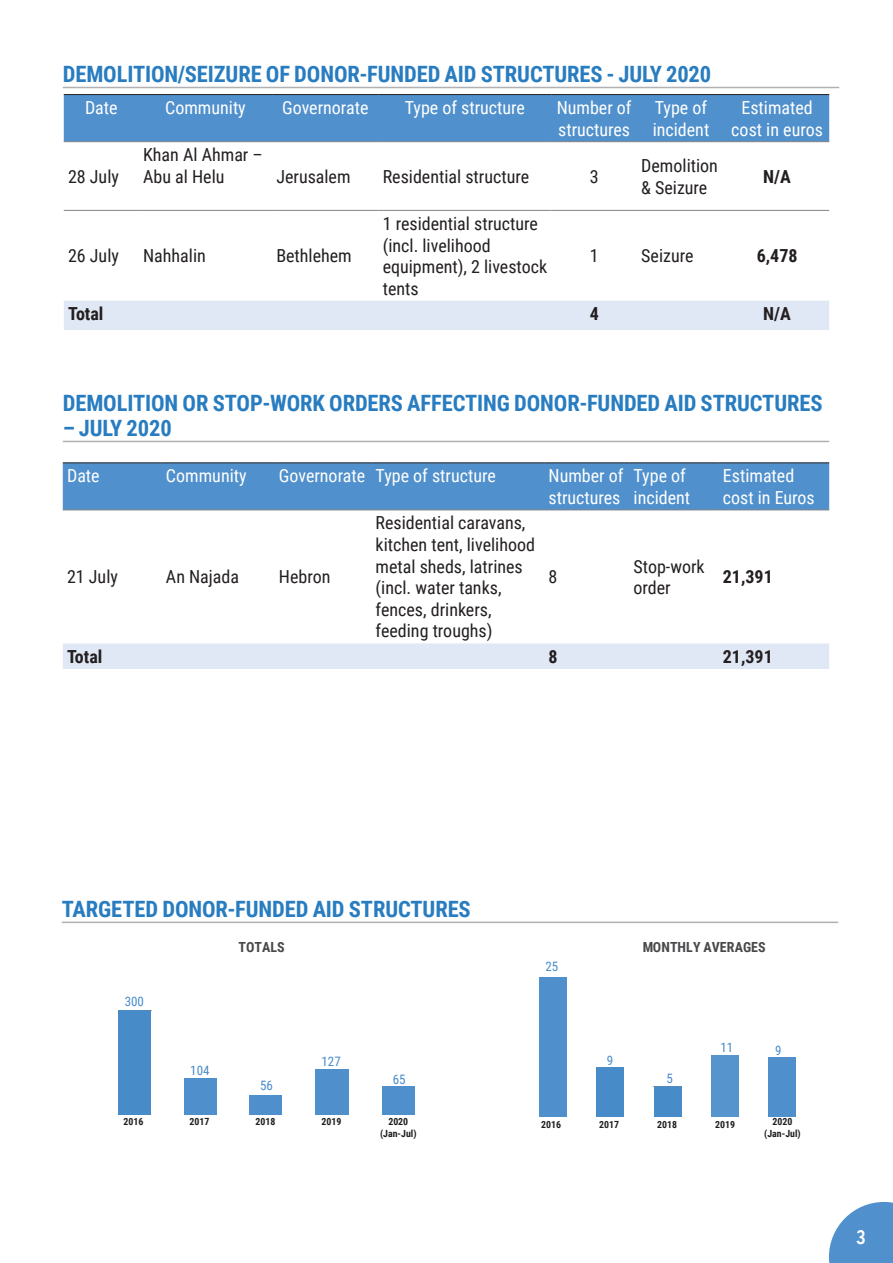
<style>
.page{position:relative;width:893px;height:1263px;background:#fff}
.page>*{position:absolute;margin:0;border:0;box-sizing:border-box;transform-origin:0 0}
.t1{font:700 22.5px "Roboto Condensed";letter-spacing:-.005em;color:#287cc0}
.t2{font:600 19.5px "Avenir Next Condensed";color:#fff}
.t3{font:18px/21.6px "Roboto Condensed";color:#231f20}
.t4{font:18px/21.6px "Roboto Condensed";color:#fff}
.t5{font:700 18px "Roboto Condensed";color:#231f20}
.t6{font:700 13.95px "Roboto Condensed";letter-spacing:.005em;color:#414042}
.t7{font:13.05px "Roboto Condensed";color:#488bc9}
.t8{font:700 9.9px/11.9px "Roboto Condensed";color:#201d1e;text-align:center}
</style>
<div class="page">
<svg style="left:829px;top:1202px;width:64px;height:61px"></svg>
<hr style="left:63px;top:87px;width:776px;height:1px;background:#b0b1b5">
<hr style="left:63px;top:441px;width:766px;height:1px;background:#b0b1b5">
<div style="left:64px;top:95px;width:765px;height:46px;background:#5090cc"></div>
<div style="left:64px;top:301px;width:765px;height:29px;background:#e1e8f5"></div>
<hr style="left:139px;top:94px;width:133px;height:1px;background:#231f20">
<hr style="left:272px;top:94px;width:106px;height:1px;background:#231f20">
<hr style="left:64px;top:94px;width:75px;height:1px;background:#231f20">
<hr style="left:378px;top:94px;width:173px;height:1px;background:#231f20">
<hr style="left:551px;top:94px;width:86px;height:1px;background:#231f20">
<hr style="left:637px;top:94px;width:88px;height:1px;background:#231f20">
<hr style="left:725px;top:94px;width:104px;height:1px;background:#231f20">
<hr style="left:64px;top:141px;width:75px;height:1px;background:#808285">
<hr style="left:139px;top:141px;width:133px;height:1px;background:#808285">
<hr style="left:272px;top:141px;width:106px;height:1px;background:#808285">
<hr style="left:378px;top:141px;width:173px;height:1px;background:#808285">
<hr style="left:551px;top:141px;width:86px;height:1px;background:#808285">
<hr style="left:637px;top:141px;width:88px;height:1px;background:#808285">
<hr style="left:64px;top:210px;width:75px;height:1px;background:#808285">
<hr style="left:139px;top:210px;width:133px;height:1px;background:#808285">
<hr style="left:272px;top:210px;width:106px;height:1px;background:#808285">
<hr style="left:378px;top:210px;width:173px;height:1px;background:#808285">
<hr style="left:551px;top:210px;width:86px;height:1px;background:#808285">
<hr style="left:637px;top:210px;width:88px;height:1px;background:#808285">
<hr style="left:725px;top:141px;width:104px;height:1px;background:#808285">
<hr style="left:725px;top:210px;width:104px;height:1px;background:#808285">
<div style="left:63px;top:464px;width:766px;height:46px;background:#5090cc"></div>
<div style="left:63px;top:643px;width:766px;height:26px;background:#e1e8f5"></div>
<hr style="left:162px;top:463px;width:113px;height:1px;background:#231f20">
<hr style="left:275px;top:463px;width:96px;height:1px;background:#231f20">
<hr style="left:63px;top:463px;width:99px;height:1px;background:#231f20">
<hr style="left:371px;top:463px;width:173px;height:1px;background:#231f20">
<hr style="left:544px;top:463px;width:85px;height:1px;background:#231f20">
<hr style="left:629px;top:463px;width:90px;height:1px;background:#231f20">
<hr style="left:719px;top:463px;width:110px;height:1px;background:#231f20">
<hr style="left:63px;top:510px;width:99px;height:1px;background:#808285">
<hr style="left:162px;top:510px;width:113px;height:1px;background:#808285">
<hr style="left:275px;top:510px;width:96px;height:1px;background:#808285">
<hr style="left:371px;top:510px;width:173px;height:1px;background:#808285">
<hr style="left:544px;top:510px;width:85px;height:1px;background:#808285">
<hr style="left:629px;top:510px;width:90px;height:1px;background:#808285">
<hr style="left:719px;top:510px;width:110px;height:1px;background:#808285">
<hr style="left:62px;top:921px;width:776px;height:2px;background:#b0b1b5">
<div style="left:118px;top:1010px;width:33px;height:105px;background:#488bc9"></div>
<div style="left:184px;top:1078px;width:33px;height:37px;background:#4f8fcb"></div>
<div style="left:249px;top:1095px;width:33px;height:20px;background:#4f8fcb"></div>
<div style="left:315px;top:1070px;width:34px;height:45px;background:#4f8fcb"></div>
<div style="left:382px;top:1086px;width:33px;height:29px;background:#4f8fcb"></div>
<div style="left:539px;top:977px;width:28px;height:139px;background:#4f8fcb"></div>
<div style="left:596px;top:1067px;width:28px;height:49px;background:#488bc9"></div>
<div style="left:654px;top:1086px;width:28px;height:30px;background:#488bc9"></div>
<div style="left:711px;top:1055px;width:28px;height:61px;background:#5694cd"></div>
<div style="left:768px;top:1057px;width:28px;height:59px;background:#4f8fcb"></div>
<p class="t1" style="left:63px;top:59px;width:650px">DEMOLITION/SEIZURE OF DONOR-FUNDED AID STRUCTURES - JULY 2020</p>
<p class="t4" style="left:85px;top:96px;width:34px">Date</p>
<p class="t4" style="left:165px;top:96px;width:82px">Community</p>
<p class="t4" style="left:282px;top:96px;width:88px">Governorate</p>
<p class="t4" style="left:405px;top:96px;width:122px">Type of structure</p>
<p class="t4" style="left:557px;top:96px;width:76px">Number of structures</p>
<p class="t4" style="left:653px;top:96px;width:58px">Type of incident</p>
<p class="t4" style="left:731px;top:96px;width:93px;text-align:center">Estimated cost in euros</p>
<p class="t3" style="left:68px;top:165px;width:52px">28 July</p>
<p class="t3" style="left:143px;top:143px;width:121px">Khan Al Ahmar –<br>Abu al Helu</p>
<p class="t3" style="left:276px;top:165px;width:76px">Jerusalem</p>
<p class="t3" style="left:383px;top:165px;width:148px">Residential structure</p>
<p class="t3" style="left:590px;top:165px;width:10px">3</p>
<p class="t3" style="left:641px;top:154px;width:78px">Demolition &amp; Seizure</p>
<p class="t5" style="left:763px;top:164px;width:29px">N/A</p>
<p class="t3" style="left:68px;top:244px;width:52px">26 July</p>
<p class="t3" style="left:143px;top:244px;width:64px">Nahhalin</p>
<p class="t3" style="left:276px;top:244px;width:77px">Bethlehem</p>
<p class="t3" style="left:383px;top:212px;width:166px">1 residential structure (incl. livelihood equipment), 2 livestock tents</p>
<p class="t3" style="left:590px;top:244px;width:10px">1</p>
<p class="t3" style="left:641px;top:244px;width:54px">Seizure</p>
<p class="t5" style="left:757px;top:243px;width:42px">6,478</p>
<p class="t5" style="left:68px;top:301px;width:37px">Total</p>
<p class="t5" style="left:590px;top:301px;width:11px">4</p>
<p class="t5" style="left:763px;top:301px;width:29px">N/A</p>
<p class="t1" style="left:63px;top:387px;width:761px">DEMOLITION OR STOP-WORK ORDERS AFFECTING DONOR-FUNDED AID STRUCTURES</p>
<p class="t1" style="left:63px;top:413px;width:110px">– JULY 2020</p>
<p class="t4" style="left:67px;top:464px;width:34px">Date</p>
<p class="t4" style="left:166px;top:464px;width:82px">Community</p>
<p class="t4" style="left:279px;top:464px;width:218px">Governorate Type of structure</p>
<p class="t4" style="left:548px;top:464px;width:76px">Number of structures</p>
<p class="t4" style="left:634px;top:464px;width:58px">Type of incident</p>
<p class="t4" style="left:723px;top:464px;width:93px">Estimated cost in Euros</p>
<p class="t3" style="left:67px;top:566px;width:52px">21 July</p>
<p class="t3" style="left:166px;top:566px;width:75px">An Najada</p>
<p class="t3" style="left:279px;top:566px;width:53px">Hebron</p>
<p class="t3" style="left:376px;top:512px;width:161px">Residential caravans, kitchen tent, livelihood metal sheds, latrines (incl. water tanks, fences, drinkers, feeding troughs)</p>
<p class="t3" style="left:548px;top:566px;width:10px">8</p>
<p class="t3" style="left:633px;top:555px;width:73px">Stop-work order</p>
<p class="t5" style="left:723px;top:564px;width:51px">21,391</p>
<p class="t5" style="left:67px;top:644px;width:37px">Total</p>
<p class="t5" style="left:548px;top:644px;width:11px">8</p>
<p class="t5" style="left:723px;top:644px;width:51px">21,391</p>
<p class="t1" style="left:62px;top:893px;width:410px">TARGETED DONOR-FUNDED AID STRUCTURES</p>
<p class="t7" style="left:125px;top:992px;width:21px">300</p>
<p class="t7" style="left:190px;top:1061px;width:21px">104</p>
<p class="t6" style="left:238px;top:937px;width:48px">TOTALS</p>
<p class="t6" style="left:642px;top:937px;width:125px">MONTHLY AVERAGES</p>
<p class="t7" style="left:545px;top:958px;width:14px">25</p>
<p class="t7" style="left:260px;top:1076px;width:14px">56</p>
<p class="t7" style="left:321px;top:1052px;width:21px">127</p>
<p class="t7" style="left:393px;top:1070px;width:14px">65</p>
<p class="t7" style="left:607px;top:1051px;width:8px">9</p>
<p class="t7" style="left:666px;top:1069px;width:8px">5</p>
<p class="t7" style="left:720px;top:1038px;width:14px">11</p>
<p class="t7" style="left:775px;top:1041px;width:8px">9</p>
<p class="t8" style="left:124px;top:1115px;width:21px">2016</p>
<p class="t8" style="left:190px;top:1115px;width:21px">2017</p>
<p class="t8" style="left:256px;top:1115px;width:21px">2018</p>
<p class="t8" style="left:321px;top:1115px;width:21px">2019</p>
<p class="t8" style="left:380px;top:1115px;width:38px">2020 (Jan-Jul)</p>
<p class="t8" style="left:764px;top:1115px;width:38px">2020 (Jan-Jul)</p>
<p class="t8" style="left:541px;top:1118px;width:21px">2016</p>
<p class="t8" style="left:599px;top:1118px;width:21px">2017</p>
<p class="t8" style="left:657px;top:1118px;width:21px">2018</p>
<p class="t8" style="left:715px;top:1118px;width:21px">2019</p>
<p class="t2" style="left:856px;top:1220px;width:11px">3</p>
</div>
